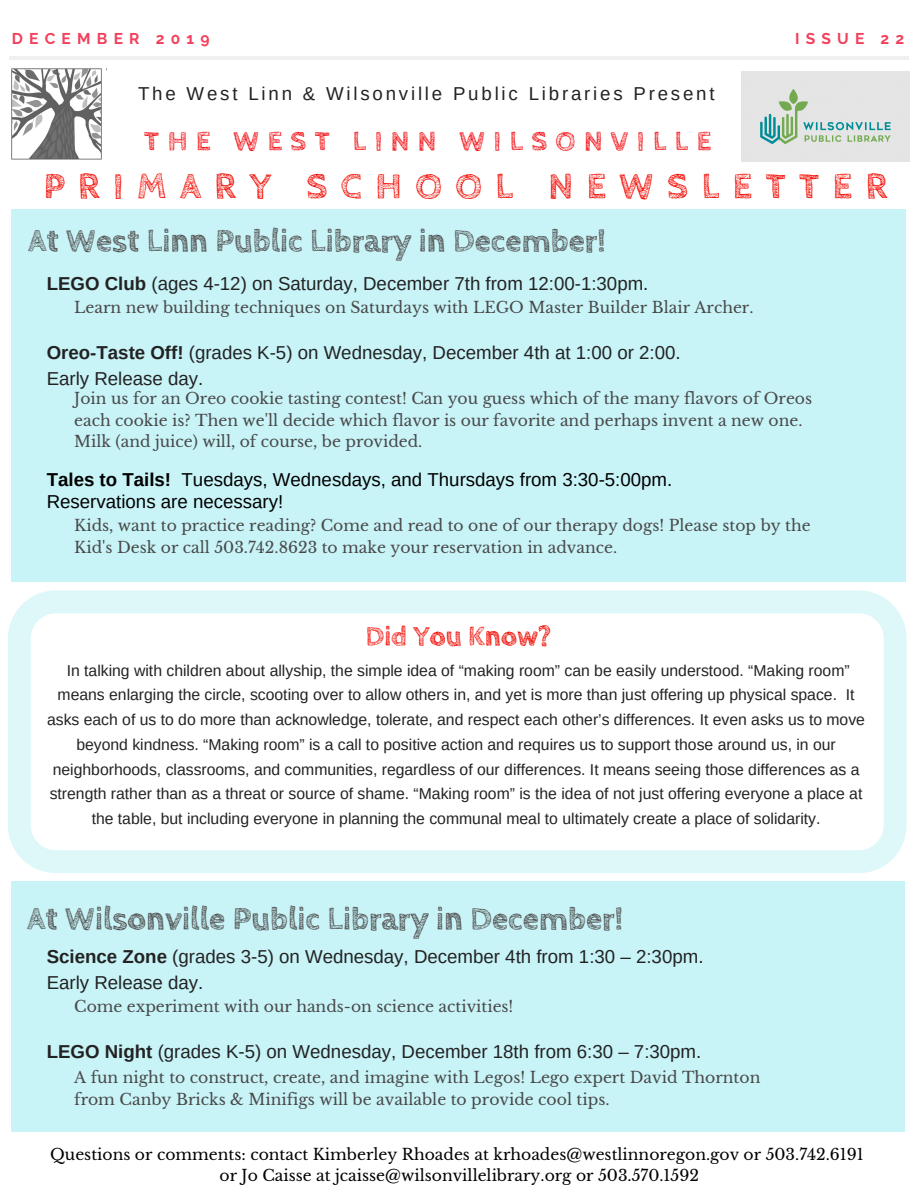
<style>
.page{position:relative;width:918px;height:1188px;background:#fff}
.page>*{position:absolute;margin:0;border:0;box-sizing:border-box;transform-origin:0 0}
.t1{font:700 37.35px "Cabin Sketch";letter-spacing:.36em;color:#f30900}
.t2{font:700 32.7px "Cabin Sketch";color:#525252}
.t3{font:700 28.05px "Cabin Sketch";letter-spacing:.3em;color:#f30007}
.t4{font:700 28.05px "Cabin Sketch";color:#f30900}
.t5{font:18.75px/25.8px "Arimo";color:#222}
.t6{font:18.75px/22.5px "Arimo";color:#000}
.t7{font:18.75px "Arimo";letter-spacing:.15em;color:#222}
.t8{font:15.75px/24.8px "Arimo";color:#222;text-align:center}
.t9{font:15.6px/21.3px "Libre Baskerville";color:#484848}
.t10{font:15.6px/21.3px "Libre Baskerville";color:#000;text-align:center}
.t11{font:700 15.6px "Raleway";letter-spacing:.4em;color:#f33f5b}
.s1{font-weight:700}
</style>
<div class="page">
<div style="left:11px;top:210px;width:895px;height:372px;background:#c8f3f7"></div>
<hr style="left:9px;top:56px;width:900px;height:4px;background:#f0f0f0">
<img style="left:11px;top:68px;width:96px;height:92px">
<img style="left:742px;top:72px;width:167px;height:90px">
<div style="left:11px;top:881px;width:894px;height:251px;background:#c8f3f7"></div>
<svg style="left:8px;top:590px;width:899px;height:283px"></svg>
<p class="t11" style="left:12px;top:30px;width:199px">DECEMBER 2019</p>
<p class="t11" style="left:795px;top:29px;width:111px">ISSUE 22</p>
<p class="t7" style="left:138px;top:83px;width:578px">The West Linn &amp; Wilsonville Public Libraries Present</p>
<h3 class="t3" style="left:144px;top:125px;width:568px">THE WEST LINN WILSONVILLE</h3>
<h1 class="t1" style="left:43px;top:166px;width:846px">PRIMARY SCHOOL NEWSLETTER</h1>
<h2 class="t2" style="left:28px;top:222px;width:579px">At West Linn Public Library in December!</h2>
<p class="t5" style="left:47px;top:271px;width:603px"><span class="s1">LEGO Club</span> (ages 4-12) on Saturday, December 7th from 12:00-1:30pm.</p>
<p class="t9" style="left:74px;top:297px;width:681px">Learn new building techniques on Saturdays with LEGO Master Builder Blair Archer.</p>
<p class="t5" style="left:47px;top:340px;width:635px"><span class="s1">Oreo-Taste Off!</span> (grades K-5) on Wednesday, December 4th at 1:00 or 2:00.<br>Early Release day.</p>
<p class="t9" style="left:74px;top:388px;width:739px">Join us for an Oreo cookie tasting contest! Can you guess which of the many flavors of Oreos each cookie is? Then we'll decide which flavor is our favorite and perhaps invent a new one.<br>Milk (and juice) will, of course, be provided.</p>
<p class="t6" style="left:47px;top:468px;width:627px"><span class="s1">Tales to Tails!</span> Tuesdays, Wednesdays, and Thursdays from 3:30-5:00pm.<br>Reservations are necessary!</p>
<p class="t9" style="left:74px;top:515px;width:738px">Kids, want to practice reading? Come and read to one of our therapy dogs! Please stop by the<br>Kid's Desk or call 503.742.8623 to make your reservation in advance.</p>
<h3 class="t4" style="left:366px;top:621px;width:187px">Did You Know?</h3>
<p class="t8" style="left:47px;top:658px;width:819px">In talking with children about allyship, the simple idea of “making room” can be easily understood. “Making room” means enlarging the circle, scooting over to allow others in, and yet is more than just offering up physical space. It asks each of us to do more than acknowledge, tolerate, and respect each other’s differences. It even asks us to move beyond kindness. “Making room” is a call to positive action and requires us to support those around us, in our neighborhoods, classrooms, and communities, regardless of our differences. It means seeing those differences as a strength rather than as a threat or source of shame. “Making room” is the idea of not just offering everyone a place at the table, but including everyone in planning the communal meal to ultimately create a place of solidarity.</p>
<h2 class="t2" style="left:27px;top:901px;width:597px">At Wilsonville Public Library in December!</h2>
<p class="t5" style="left:47px;top:944px;width:658px"><span class="s1">Science Zone</span> (grades 3-5) on Wednesday, December 4th from 1:30 – 2:30pm.<br>Early Release day.</p>
<p class="t9" style="left:74px;top:996px;width:441px">Come experiment with our hands-on science activities!</p>
<p class="t5" style="left:47px;top:1039px;width:656px"><span class="s1">LEGO Night</span> (grades K-5) on Wednesday, December 18th from 6:30 – 7:30pm.</p>
<p class="t9" style="left:74px;top:1067px;width:688px">A fun night to construct, create, and imagine with Legos! Lego expert David Thornton from Canby Bricks &amp; Minifigs will be available to provide cool tips.</p>
<p class="t10" style="left:50px;top:1144px;width:815px">Questions or comments: contact Kimberley Rhoades at krhoades@westlinnoregon.gov or 503.742.6191 or Jo Caisse at jcaisse@wilsonvillelibrary.org or 503.570.1592</p>
</div>
